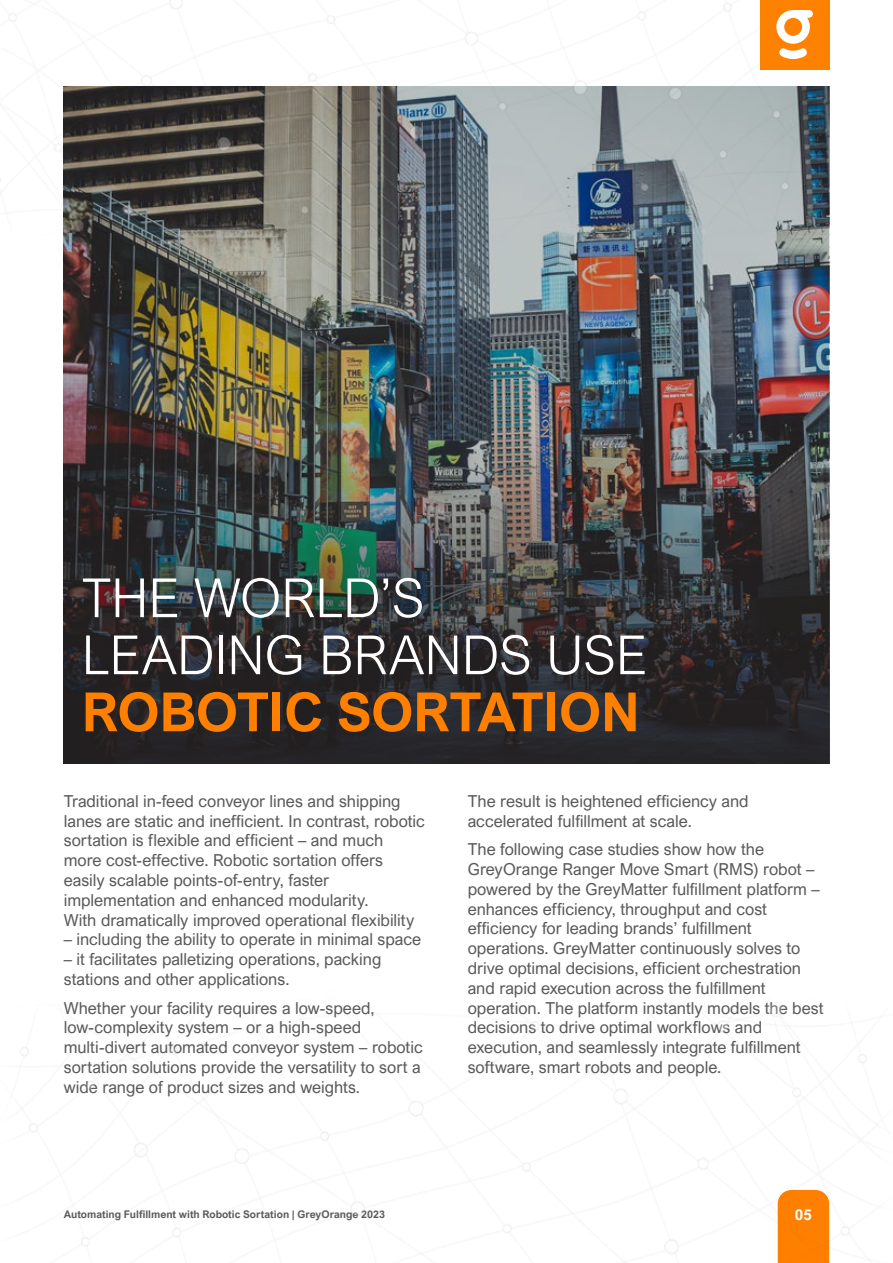
<style>
.page{position:relative;width:893px;height:1263px;background:#fff}
.page>*{position:absolute;margin:0;border:0;box-sizing:border-box;transform-origin:0 0}
.t1{font:300 54px/57px "Arial Nova";letter-spacing:-.005em;color:#fff}
.t2{font:700 54px "Arial Nova";letter-spacing:-.015em;color:#ff8000}
.t3{font:16.5px/19.8px "Arial Nova";color:#5a5a5a}
.t4{font:700 15px "Arial Nova";color:#fff}
.t5{font:700 10.5px "Arial Nova";color:#5b5b5b}
</style>
<div class="page">
<img style="left:64px;top:288px;width:765px;height:143px">
<img style="left:64px;top:431px;width:765px;height:333px">
<img style="left:0;top:0;width:830px;height:288px">
<div style="left:760px;top:0;width:69px;height:69px;background:#ff8100"></div>
<svg style="left:776px;top:10px;width:37px;height:49px"></svg>
<img style="left:20px;top:1007px;width:849px;height:256px">
<h1 class="t1" style="left:82px;top:570px;width:567px">THE WORLD’S<br>LEADING BRANDS USE</h1>
<h1 class="t2" style="left:82px;top:680px;width:560px">ROBOTIC SORTATION</h1>
<p class="t3" style="left:64px;top:791px;width:363px">Traditional in-feed conveyor lines and shipping lanes are static and inefficient. In contrast, robotic sortation is flexible and efficient – and much more cost-effective. Robotic sortation offers easily scalable points-of-entry, faster implementation and enhanced modularity.<br>With dramatically improved operational flexibility</p>
<p class="t3" style="left:64px;top:930px;width:359px">– including the ability to operate in minimal space</p>
<p class="t3" style="left:64px;top:949px;width:319px">– it facilitates palletizing operations, packing stations and other applications.</p>
<p class="t3" style="left:64px;top:998px;width:360px">Whether your facility requires a low-speed, low-complexity system – or a high-speed multi-divert automated conveyor system – robotic sortation solutions provide the versatility to sort a wide range of product sizes and weights.</p>
<p class="t3" style="left:468px;top:791px;width:282px">The result is heightened efficiency and accelerated fulfillment at scale.</p>
<p class="t3" style="left:468px;top:839px;width:357px">The following case studies show how the GreyOrange Ranger Move Smart (RMS) robot – powered by the GreyMatter fulfillment platform – enhances efficiency, throughput and cost efficiency for leading brands’ fulfillment operations. GreyMatter continuously solves to drive optimal decisions, efficient orchestration and rapid execution across the fulfillment operation. The platform instantly models the best decisions to drive optimal workflows and execution, and seamlessly integrate fulfillment software, smart robots and people.</p>
<p class="t5" style="left:64px;top:1208px;width:323px">Automating Fulfillment with Robotic Sortation | GreyOrange 2023</p>
<p class="t4" style="left:795px;top:1205px;width:19px">05</p>
</div>
